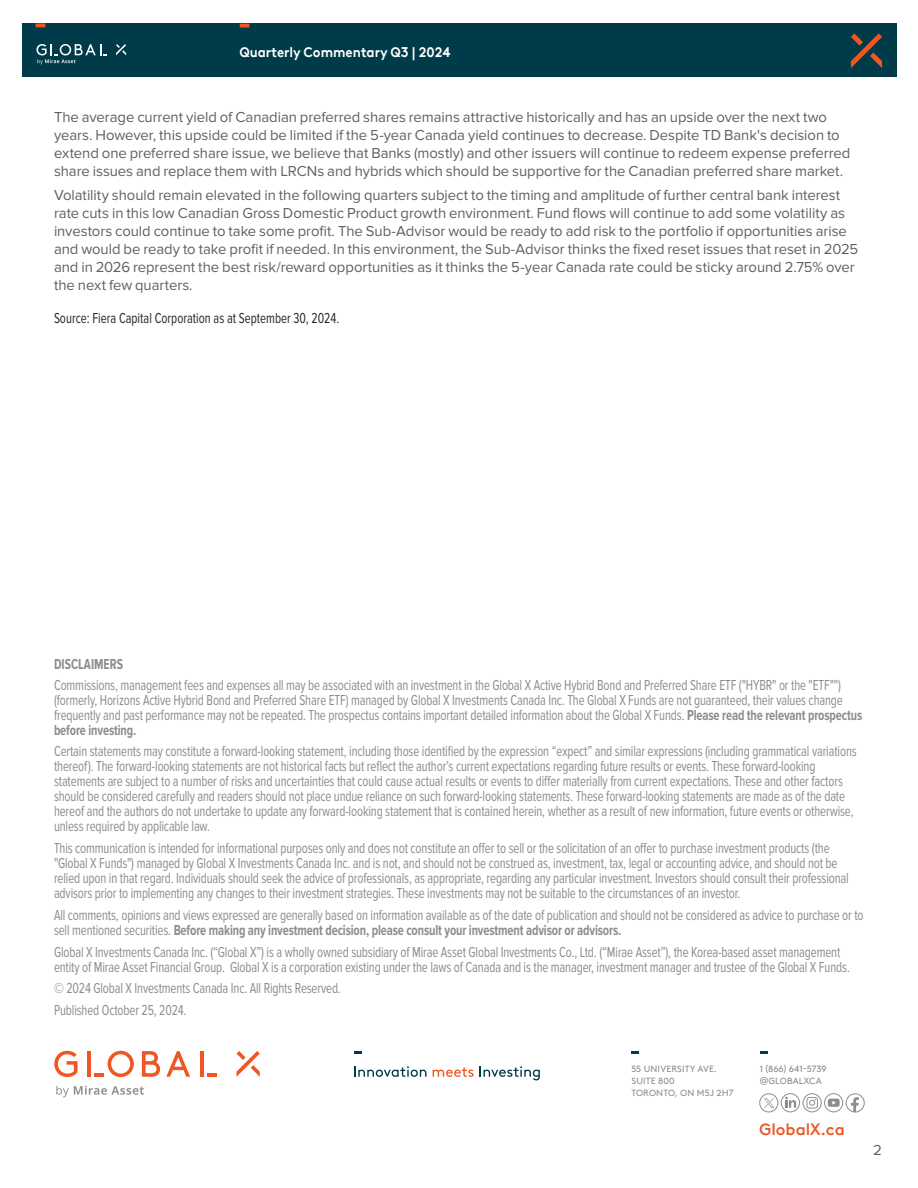
<style>
.page{position:relative;width:918px;height:1188px;background:#fff}
.page>*{position:absolute;margin:0;border:0;box-sizing:border-box;transform-origin:0 0}
.t1{font:500 16.5px "Brown LLTT";color:#f05622}
.t2{font:15px/15px "Proxima Nova Cond";letter-spacing:-.01em;color:#8e8d8e;scale:.85 1}
.t3{font:15px/18px "Proxima Nova";letter-spacing:-.005em;color:#606061}
.t4{font:15px "Proxima Nova Cond";color:#292829;scale:.85 1}
.t5{font:700 15px "Proxima Nova Cond";color:#8e8d8e;scale:.85 1}
.t6{font:700 14.1px "Brown LLTT";color:#fff;scale:.93 1}
.t7{font:9px/12px "Brown LLTT";letter-spacing:.015em;color:#8f8f8e}
.t8{font:9px/12px "Brown LLTT";letter-spacing:.005em;color:#8e8d8e}
.s1{font-weight:700}
</style>
<div class="page">
<div style="left:22px;top:24px;width:875px;height:53px;background:#003b49"></div>
<svg style="left:851px;top:33px;width:31px;height:35px"></svg>
<svg style="left:36px;top:24px;width:9px;height:3px"></svg>
<svg style="left:116px;top:44px;width:10px;height:11px"></svg>
<svg style="left:36px;top:44px;width:71px;height:20px"></svg>
<svg style="left:240px;top:24px;width:9px;height:4px"></svg>
<svg style="left:142px;top:1051px;width:18px;height:26px"></svg>
<svg style="left:166px;top:1051px;width:24px;height:26px"></svg>
<svg style="left:237px;top:1051px;width:23px;height:26px"></svg>
<hr style="left:200px;top:1051px;width:3px;height:26px;background:#f05622">
<svg style="left:207px;top:1073px;width:9px;height:4px"></svg>
<svg style="left:54px;top:1051px;width:24px;height:26px"></svg>
<hr style="left:87px;top:1051px;width:3px;height:26px;background:#f05622">
<svg style="left:94px;top:1051px;width:40px;height:26px"></svg>
<svg style="left:56px;top:1086px;width:88px;height:11px"></svg>
<svg style="left:760px;top:1051px;width:7px;height:3px"></svg>
<svg style="left:631px;top:1051px;width:8px;height:3px"></svg>
<svg style="left:354px;top:1066px;width:72px;height:11px"></svg>
<svg style="left:433px;top:1066px;width:107px;height:14px"></svg>
<svg style="left:354px;top:1051px;width:8px;height:3px"></svg>
<svg style="left:785px;top:1097px;width:11px;height:11px"></svg>
<svg style="left:806px;top:1097px;width:12px;height:12px"></svg>
<svg style="left:764px;top:1098px;width:10px;height:10px"></svg>
<svg style="left:828px;top:1099px;width:12px;height:8px"></svg>
<svg style="left:851px;top:1097px;width:8px;height:15px"></svg>
<div style="left:759px;top:1093px;width:19px;height:19px;border:1px solid #8d8d8d;border-radius:50%"></div>
<div style="left:781px;top:1093px;width:19px;height:19px;border:1px solid #8d8d8d;border-radius:50%"></div>
<div style="left:803px;top:1093px;width:19px;height:19px;border:1px solid #8d8d8d;border-radius:50%"></div>
<div style="left:824px;top:1093px;width:19px;height:19px;border:1px solid #8d8d8d;border-radius:50%"></div>
<div style="left:846px;top:1093px;width:19px;height:19px;border:1px solid #8d8d8d;border-radius:50%"></div>
<p class="t6" style="left:239px;top:41px;width:229px">Quarterly Commentary Q3 | 2024</p>
<p class="t3" style="left:54px;top:108px;width:798px">The average current yield of Canadian preferred shares remains attractive historically and has an upside over the next two years. However, this upside could be limited if the 5-year Canada yield continues to decrease. Despite TD Bank's decision to extend one preferred share issue, we believe that Banks (mostly) and other issuers will continue to redeem expense preferred share issues and replace them with LRCNs and hybrids which should be supportive for the Canadian preferred share market.</p>
<p class="t3" style="left:54px;top:186px;width:806px">Volatility should remain elevated in the following quarters subject to the timing and amplitude of further central bank interest rate cuts in this low Canadian Gross Domestic Product growth environment. Fund flows will continue to add some volatility as investors could continue to take some profit. The Sub-Advisor would be ready to add risk to the portfolio if opportunities arise and would be ready to take profit if needed. In this environment, the Sub-Advisor thinks the fixed reset issues that reset in 2025 and in 2026 represent the best risk/reward opportunities as it thinks the 5-year Canada rate could be sticky around 2.75% over the next few quarters.</p>
<p class="t4" style="left:54px;top:310px;width:337px">Source: Fiera Capital Corporation as at September 30, 2024.</p>
<p class="t5" style="left:54px;top:655px;width:83px">DISCLAIMERS</p>
<p class="t2" style="left:54px;top:678px;width:952px">Commissions, management fees and expenses all may be associated with an investment in the Global X Active Hybrid Bond and Preferred Share ETF ("HYBR" or the "ETF"") (formerly, Horizons Active Hybrid Bond and Preferred Share ETF) managed by Global X Investments Canada Inc. The Global X Funds are not guaranteed, their values change frequently and past performance may not be repeated. The prospectus contains important detailed information about the Global X Funds. <span class="s1">Please read the relevant prospectus before investing.</span></p>
<p class="t2" style="left:54px;top:744px;width:946px">Certain statements may constitute a forward-looking statement, including those identified by the expression “expect” and similar expressions (including grammatical variations thereof). The forward-looking statements are not historical facts but reflect the author’s current expectations regarding future results or events. These forward-looking statements are subject to a number of risks and uncertainties that could cause actual results or events to differ materially from current expectations. These and other factors should be considered carefully and readers should not place undue reliance on such forward-looking statements. These forward-looking statements are made as of the date hereof and the authors do not undertake to update any forward-looking statement that is contained herein, whether as a result of new information, future events or otherwise, unless required by applicable law.</p>
<p class="t2" style="left:54px;top:841px;width:937px">This communication is intended for informational purposes only and does not constitute an offer to sell or the solicitation of an offer to purchase investment products (the "Global X Funds") managed by Global X Investments Canada Inc. and is not, and should not be construed as, investment, tax, legal or accounting advice, and should not be relied upon in that regard. Individuals should seek the advice of professionals, as appropriate, regarding any particular investment. Investors should consult their professional advisors prior to implementing any changes to their investment strategies. These investments may not be suitable to the circumstances of an investor.</p>
<p class="t2" style="left:54px;top:908px;width:954px">All comments, opinions and views expressed are generally based on information available as of the date of publication and should not be considered as advice to purchase or to sell mentioned securities. <span class="s1">Before making any investment decision, please consult your investment advisor or advisors.</span></p>
<p class="t2" style="left:54px;top:945px;width:938px">Global X Investments Canada Inc. (“Global X”) is a wholly owned subsidiary of Mirae Asset Global Investments Co., Ltd. (“Mirae Asset”), the Korea-based asset management entity of Mirae Asset Financial Group. Global X is a corporation existing under the laws of Canada and is the manager, investment manager and trustee of the Global X Funds.</p>
<p class="t2" style="left:54px;top:978px;width:339px;line-height:21.8px">© 2024 Global X Investments Canada Inc. All Rights Reserved.<br>Published October 25, 2024.</p>
<p class="t7" style="left:631px;top:1062px;width:104px">55 UNIVERSITY AVE.<br>SUITE 800<br>TORONTO, ON M5J 2H7</p>
<p class="t8" style="left:760px;top:1062px;width:68px">1 (866) 641-5739 @GLOBALXCA</p>
<p class="t1" style="left:759px;top:1116px;width:87px">GlobalX.ca</p>
<p class="t3" style="left:873px;top:1141px;width:10px">2</p>
</div>
